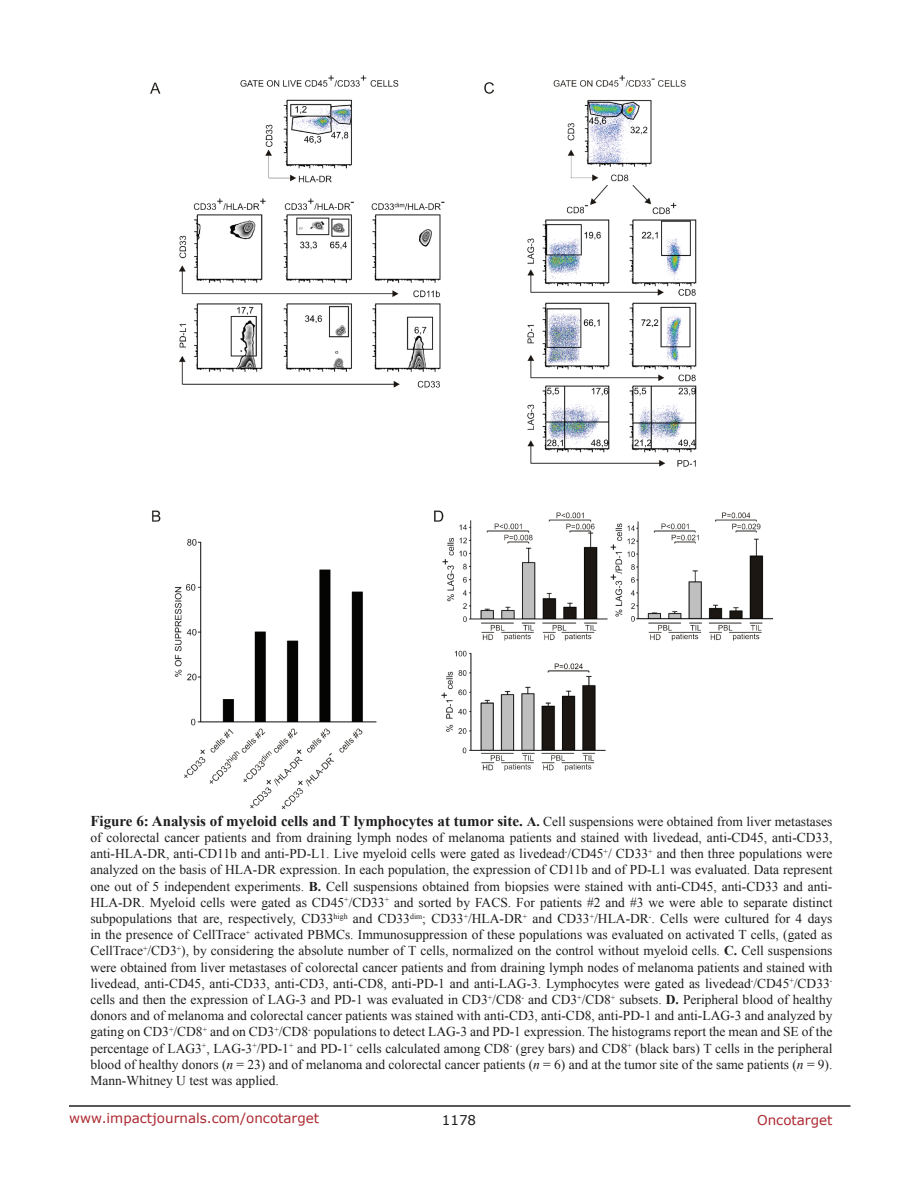
<style>
.page{position:relative;width:918px;height:1188px;background:#fff}
.page>*{position:absolute;margin:0;border:0;box-sizing:border-box;transform-origin:0 0}
.t1{font:700 15px "Times New Roman";color:#201d20}
.t2{font:13.5px/16.2px "Times New Roman";color:#201d20;text-align:justify}
.t3{font:13.5px "Verdana";color:#ac2830}
.t4{font:13.5px "Verdana";color:#201d20}
.s1{font-size:13.5px}
.s2{font-weight:400;font-size:13.5px}
.s3{font-weight:700}
.s4{font-style:italic}
</style>
<div class="page">
<hr style="left:69px;top:1105px;width:781px;height:2px;background:#231f20">
<img style="left:150px;top:76px;width:623px;height:732px">
<p class="t1" style="left:90px;top:810px;width:744px">Figure 6: Analysis of myeloid cells and T lymphocytes at tumor site. <span class="s1">A.</span> <span class="s2">Cell suspensions were obtained from liver metastases</span></p>
<p class="t2" style="left:90px;top:829px;width:744px">of colorectal cancer patients and from draining lymph nodes of melanoma patients and stained with livedead, anti-CD45, anti-CD33, anti-HLA-DR, anti-CD11b and anti-PD-L1. Live myeloid cells were gated as livedead<sup>-</sup>/CD45<sup>+</sup>/ CD33<sup>+</sup> and then three populations were analyzed on the basis of HLA-DR expression. In each population, the expression of CD11b and of PD-L1 was evaluated. Data represent one out of 5 independent experiments. <span class="s3">B.</span> Cell suspensions obtained from biopsies were stained with anti-CD45, anti-CD33 and anti-HLA-DR. Myeloid cells were gated as CD45<sup>+</sup>/CD33<sup>+</sup> and sorted by FACS. For patients #2 and #3 we were able to separate distinct subpopulations that are, respectively, CD33<sup>high</sup> and CD33<sup>dim</sup>; CD33<sup>+</sup>/HLA-DR<sup>+</sup> and CD33<sup>+</sup>/HLA-DR<sup>-</sup>. Cells were cultured for 4 days in the presence of CellTrace<sup>+</sup> activated PBMCs. Immunosuppression of these populations was evaluated on activated T cells, (gated as CellTrace<sup>+</sup>/CD3<sup>+</sup>), by considering the absolute number of T cells, normalized on the control without myeloid cells. <span class="s3">C.</span> Cell suspensions were obtained from liver metastases of colorectal cancer patients and from draining lymph nodes of melanoma patients and stained with livedead, anti-CD45, anti-CD33, anti-CD3, anti-CD8, anti-PD-1 and anti-LAG-3. Lymphocytes were gated as livedead<sup>-</sup>/CD45<sup>+</sup>/CD33<sup>- </sup>cells and then the expression of LAG-3 and PD-1 was evaluated in CD3<sup>+</sup>/CD8<sup>-</sup> and CD3<sup>+</sup>/CD8<sup>+</sup> subsets. <span class="s3">D.</span> Peripheral blood of healthy donors and of melanoma and colorectal cancer patients was stained with anti-CD3, anti-CD8, anti-PD-1 and anti-LAG-3 and analyzed by gating on CD3<sup>+</sup>/CD8<sup>+</sup> and on CD3<sup>+</sup>/CD8<sup>-</sup> populations to detect LAG-3 and PD-1 expression. The histograms report the mean and SE of the percentage of LAG3<sup>+</sup>, LAG-3<sup>+</sup>/PD-1<sup>+</sup> and PD-1<sup>+</sup> cells calculated among CD8<sup>-</sup> (grey bars) and CD8<sup>+</sup> (black bars) T cells in the peripheral blood of healthy donors (<span class="s4">n</span> = 23) and of melanoma and colorectal cancer patients (<span class="s4">n</span> = 6) and at the tumor site of the same patients (<span class="s4">n</span> = 9).<br>Mann-Whitney U test was applied.</p>
<p class="t3" style="left:69px;top:1109px;width:252px">www.impactjournals.com/oncotarget</p>
<p class="t4" style="left:442px;top:1111px;width:36px">1178</p>
<p class="t3" style="left:757px;top:1111px;width:77px">Oncotarget</p>
</div>
